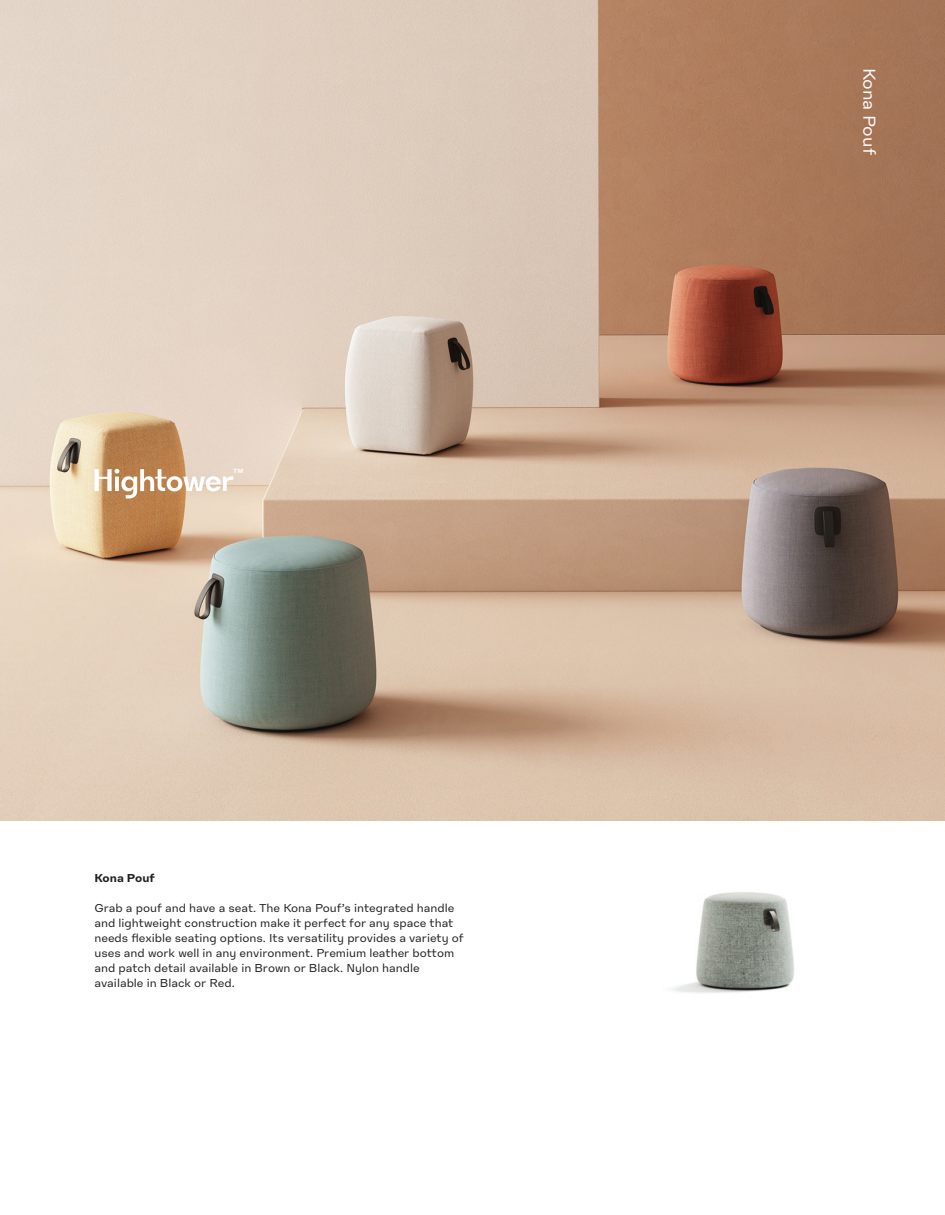
<style>
.page{position:relative;width:945px;height:1215px;background:#fff}
.page>*{position:absolute;margin:0;border:0;box-sizing:border-box;transform-origin:0 0}
.t1{font:18px "High Sans Text";color:#fff}
.t2{font:12px/15px "High Sans Text";color:#231f20}
.t3{font:700 12px "High Sans Text";color:#231f20}
.t4{font:700 6.45px "High Sans Text";color:#fff}
</style>
<div class="page">
<img style="left:545px;top:820px;width:387px;height:173px">
<img style="left:0;top:0;width:945px;height:820px">
<svg style="left:94px;top:469px;width:139px;height:30px"></svg>
<p class="t4" style="left:233px;top:467px;width:12px">TM</p>
<p class="t3" style="left:94px;top:871px;width:62px">Kona Pouf</p>
<p class="t2" style="left:94px;top:901px;width:371px">Grab a pouf and have a seat. The Kona Pouf’s integrated handle and lightweight construction make it perfect for any space that needs flexible seating options. Its versatility provides a variety of uses and work well in any environment. Premium leather bottom and patch detail available in Brown or Black. Nylon handle available in Black or Red.</p>
<h1 class="t1" style="left:880px;top:68px;width:89px;rotate:90deg">Kona Pouf</h1>
</div>
